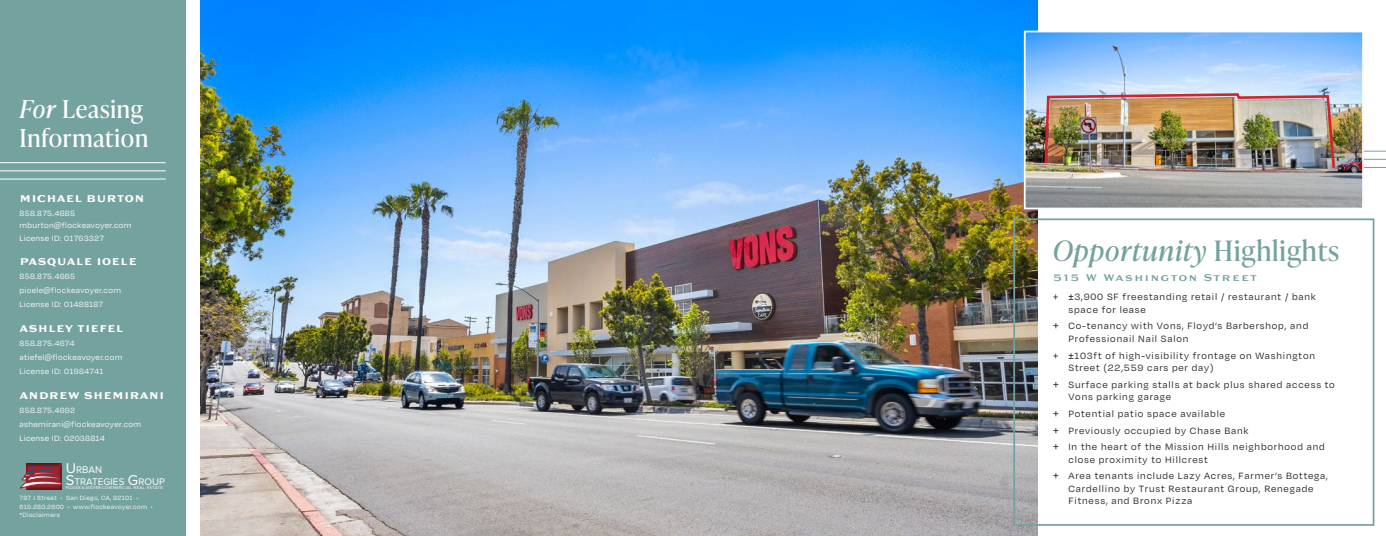
<style>
.page{position:relative;width:1386px;height:536px;background:#fff}
.page>*{position:absolute;margin:0;border:0;box-sizing:border-box;transform-origin:0 0}
.t1{font:italic 28px "Ivy Presto Headline";letter-spacing:.03em;color:#74a29f}
.t2{font:24.5px/29.4px "Ivy Presto Headline";letter-spacing:.03em;color:#fff}
.t3{font:10.5px/12.6px "Degular";letter-spacing:.08em;color:#231f20}
.t4{font:700 10.5px "Sweet Gothic";letter-spacing:.01em;color:#fff}
.t5{font:500 10.5px "Sweet Gothic";letter-spacing:.1em;color:#74a29f}
.t6{font:9.97px/11.2px "Proxima Nova";color:#fff}
.t7{font:8.75px "Degular";letter-spacing:.04em;color:#fff}
.t8{font:7px/8.4px "Degular";letter-spacing:.045em;color:#fff}
.t9{font:4.29px "Proxima Nova";letter-spacing:.08em;color:#fff}
.s1{font-style:italic}
.s2{font-size:14.7px}
.s3{font-family:"Arial"}
.s4{font-style:normal}
.s5{font-family:"Work Sans";font-size:9.62px}
.s6{font-family:"Arial";font-size:9.62px}
.s7{font-family:"Work Sans"}
</style>
<div class="page">
<hr style="left:988px;top:151px;width:398px;height:1px;background:#74a29f">
<hr style="left:988px;top:167px;width:398px;height:1px;background:#74a29f">
<hr style="left:988px;top:159px;width:398px;height:1px;background:#74a29f">
<img style="left:200px;top:0;width:837px;height:536px">
<div style="left:0;top:0;width:185px;height:536px;background:#74a29f"></div>
<div style="left:25px;top:463px;width:36px;height:26px;background:#6a181c"></div>
<svg style="left:20px;top:465px;width:42px;height:23px"></svg>
<hr style="left:0;top:162px;width:166px;height:1px;background:#fff">
<hr style="left:0;top:178px;width:166px;height:1px;background:#fff">
<hr style="left:0;top:170px;width:166px;height:1px;background:#fff">
<img style="left:1027px;top:34px;width:334px;height:172px">
<div style="left:1024px;top:31px;width:340px;height:178px;border:2px solid #fff"></div>
<div style="left:1013px;top:218px;width:361px;height:307px;border:2px solid #74a29f"></div>
<img style="left:1043px;top:92px;width:294px;height:78px">
<p class="t2" style="left:20px;top:93px;width:130px"><span class="s1">For</span> Leasing<br>Information</p>
<p class="t4" style="left:20px;top:192px;width:126px">MICHAEL BURTON</p>
<p class="t7" style="left:20px;top:208px;width:57px">858.875.4685</p>
<p class="t7" style="left:20px;top:220px;width:114px">mburton@flockeavoyer.com</p>
<p class="t7" style="left:20px;top:232px;width:86px">License ID: 01763327</p>
<p class="t4" style="left:20px;top:255px;width:119px">PASQUALE IOELE</p>
<p class="t7" style="left:20px;top:271px;width:57px">858.875.4665</p>
<p class="t7" style="left:20px;top:285px;width:103px">pioele@flockeavoyer.com</p>
<p class="t7" style="left:20px;top:299px;width:85px">License ID: 01488187</p>
<p class="t4" style="left:20px;top:322px;width:106px">ASHLEY TIEFEL</p>
<p class="t7" style="left:20px;top:338px;width:56px">858.875.4674</p>
<p class="t7" style="left:20px;top:352px;width:104px">atiefel@flockeavoyer.com</p>
<p class="t7" style="left:20px;top:366px;width:86px">License ID: 01984741</p>
<p class="t4" style="left:20px;top:389px;width:147px">ANDREW SHEMIRANI</p>
<p class="t7" style="left:20px;top:405px;width:57px">858.875.4692</p>
<p class="t7" style="left:20px;top:419px;width:123px">ashemirani@flockeavoyer.com</p>
<p class="t7" style="left:20px;top:433px;width:87px">License ID: 02038814</p>
<p class="t6" style="left:66px;top:464px;width:101px"><span class="s2">U</span>RBAN<br><span class="s2">S</span>TRATEGIES <span class="s2">G</span>ROUP</p>
<p class="t9" style="left:66px;top:486px;width:99px">FLOCKE &amp; AVOYER COMMERCIAL REAL ESTATE</p>
<p class="t8" style="left:20px;top:493px;width:135px">787 J Street • San Diego, CA, 92101 •<br>619.280.2600 • www.flockeavoyer.com • <span class="s3">*</span>Disclaimers</p>
<p class="t1" style="left:1053px;top:230px;width:288px">Opportunity <span class="s4">Highlights</span></p>
<p class="t5" style="left:1053px;top:271px;width:206px">515 W Washington Street</p>
<p class="t3" style="left:1069px;top:290px;width:249px;text-indent:-16px"><span class="s5">+</span> <span class="s6">±</span>3,900 SF freestanding retail / restaurant / bank space for lease</p>
<p class="t3" style="left:1069px;top:319px;width:241px;text-indent:-16px"><span class="s7">+</span> Co-tenancy with Vons, Floyd’s Barbershop, and<br>Professionail Nail Salon</p>
<p class="t3" style="left:1069px;top:348px;width:248px;text-indent:-16px"><span class="s5">+</span> <span class="s6">±</span>103ft of high-visibility frontage on Washington<br>Street (22,559 cars per day)</p>
<p class="t3" style="left:1069px;top:377px;width:268px;text-indent:-16px"><span class="s7">+</span> Surface parking stalls at back plus shared access to<br>Vons parking garage</p>
<p class="t3" style="left:1053px;top:407px;width:174px"><span class="s7">+</span> Potential patio space available</p>
<p class="t3" style="left:1053px;top:423px;width:197px"><span class="s7">+</span> Previously occupied by Chase Bank</p>
<p class="t3" style="left:1069px;top:440px;width:258px;text-indent:-16px"><span class="s7">+</span> In the heart of the Mission Hills neighborhood and close proximity to Hillcrest</p>
<p class="t3" style="left:1069px;top:469px;width:261px;text-indent:-16px"><span class="s7">+</span> Area tenants include Lazy Acres, Farmer’s Bottega,<br>Cardellino by Trust Restaurant Group, Renegade<br>Fitness, and Bronx Pizza</p>
</div>
